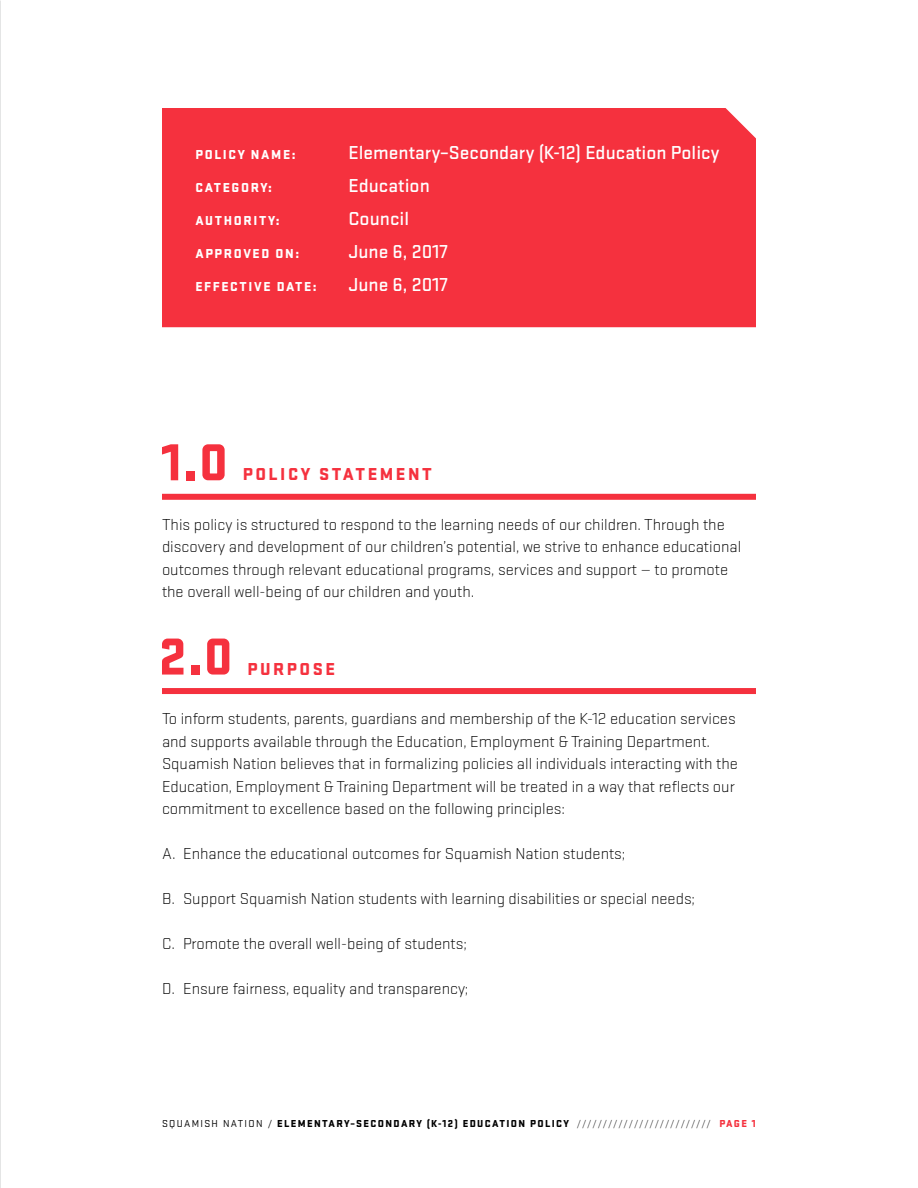
<style>
.page{position:relative;width:918px;height:1188px;background:#fff}
.page>*{position:absolute;margin:0;border:0;box-sizing:border-box;transform-origin:0 0}
.t1{font:900 54px "Stratum 1";color:#f5313e}
.t2{font:500 19.5px "Stratum 1";color:#fff}
.t3{font:900 18px "Stratum 1";letter-spacing:.14em;color:#f5313e}
.t4{font:300 16.5px/22.5px "Stratum 1";color:#000}
.t5{font:900 13.5px "Stratum 1";letter-spacing:.12em;color:#fff}
.t6{font:900 10.5px "Stratum 1";letter-spacing:.13em;color:#000}
.s1{font-weight:400}
.s2{font-weight:300}
.s3{color:#f5313e}
</style>
<div class="page">
<div style="left:162px;top:494px;width:594px;height:6px;background:#f5313e"></div>
<div style="left:162px;top:688px;width:594px;height:6px;background:#f5313e"></div>
<div style="left:162px;top:108px;width:594px;height:219px;background:#f5313e"></div>
<p class="t5" style="left:195px;top:144px;width:102px">POLICY NAME:</p>
<p class="t2" style="left:348px;top:139px;width:373px">Elementary–Secondary (K-12) Education Policy</p>
<p class="t5" style="left:195px;top:177px;width:78px">CATEGORY:</p>
<p class="t2" style="left:348px;top:172px;width:83px">Education</p>
<p class="t5" style="left:195px;top:210px;width:86px">AUTHORITY:</p>
<p class="t2" style="left:348px;top:205px;width:62px">Council</p>
<p class="t5" style="left:195px;top:243px;width:105px">APPROVED ON:</p>
<p class="t2" style="left:348px;top:238px;width:101px">June 6, 2017</p>
<p class="t5" style="left:195px;top:276px;width:123px">EFFECTIVE DATE:</p>
<p class="t2" style="left:348px;top:271px;width:101px">June 6, 2017</p>
<h1 class="t1" style="left:161px;top:423px;width:68px">1.0</h1>
<p class="t3" style="left:243px;top:461px;width:191px">POLICY STATEMENT</p>
<p class="t4" style="left:162px;top:513px;width:581px">This policy is structured to respond to the learning needs of our children. Through the discovery and development of our children’s potential, we strive to enhance educational outcomes through relevant educational programs, services and support — to promote the overall well-being of our children and youth.</p>
<h1 class="t1" style="left:159px;top:617px;width:75px">2.0</h1>
<p class="t3" style="left:247px;top:655px;width:89px">PURPOSE</p>
<p class="t4" style="left:162px;top:707px;width:577px">To inform students, parents, guardians and membership of the K-12 education services and supports available through the Education, Employment &amp; Training Department.<br>Squamish Nation believes that in formalizing policies all individuals interacting with the Education, Employment &amp; Training Department will be treated in a way that reflects our commitment to excellence based on the following principles:</p>
<p class="t4" style="left:162px;top:842px;width:465px">A. Enhance the educational outcomes for Squamish Nation students;</p>
<p class="t4" style="left:162px;top:887px;width:535px">B. Support Squamish Nation students with learning disabilities or special needs;</p>
<p class="t4" style="left:162px;top:932px;width:307px">C. Promote the overall well-being of students;</p>
<p class="t4" style="left:162px;top:977px;width:308px">D. Ensure fairness, equality and transparency;</p>
<p class="t6" style="left:162px;top:1116px;width:596px"><span class="s1">SQUAMISH NATION /</span> ELEMENTARY–SECONDARY (K-12) EDUCATION POLICY <span class="s2">//////////////////////////</span> <span class="s3">PAGE 1</span></p>
</div>
